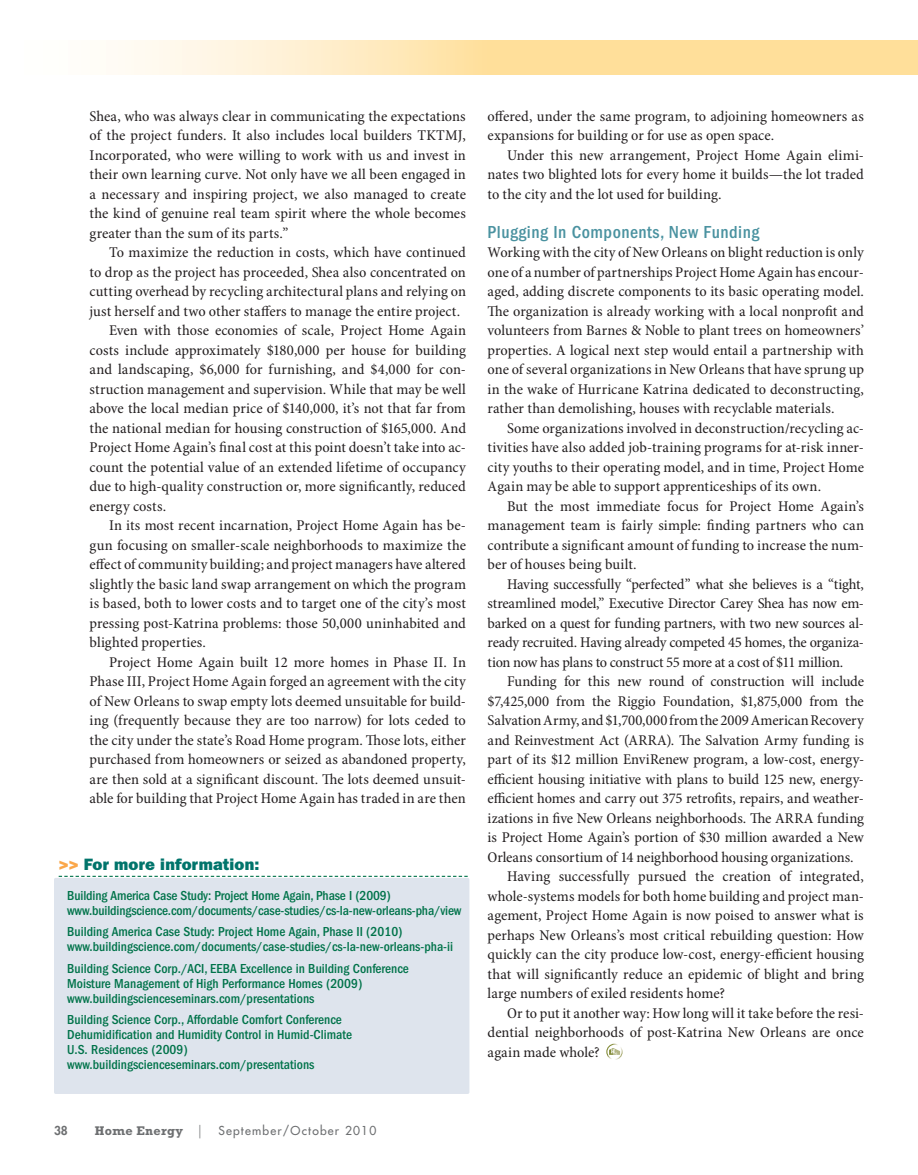
<style>
.page{position:relative;width:918px;height:1175px;background:#fff}
.page>*{position:absolute;margin:0;border:0;box-sizing:border-box;transform-origin:0 0}
.t1{font:500 condensed 18px "ITC Franklin Gothic Std";letter-spacing:.025em;color:#4a92a0}
.t2{font:16.5px "ITC Franklin Gothic Std Hvy";letter-spacing:.01em;color:#00746b}
.t3{font:condensed 15px/19.5px "Minion Pro";color:#231f20;text-align:justify;scale:1.06 1}
.t4{font:500 condensed 13.5px/15px "ITC Franklin Gothic Std";color:#00734a}
.t5{font:700 12.75px "Rockwell Std";letter-spacing:.025em;color:#6d6f71}
.t6{font:500 12px "Futura Std";letter-spacing:.1em;color:#6d6f71}
.t7{font:800 12px "Futura Std";color:#6d6f71}
.s1{color:#faa74a}
.s2{font-family:"Serifa Std";font-weight:300;font-size:13.5px}
</style>
<div class="page">
<div style="left:54px;top:878px;width:415px;height:216px;background:#dee4ed;border-radius:2px"></div>
<svg style="left:59px;top:875px;width:409px;height:2px"></svg>
<svg style="left:118px;top:40px;width:800px;height:35px;background:#ffe6b2"></svg>
<svg style="left:609px;top:1048px;width:11px;height:6px"></svg>
<div style="left:606px;top:1043px;width:17px;height:17px;border:1px solid #fff;border-radius:50%"></div>
<p class="t3" style="left:90px;top:107px;width:357px">Shea, who was always clear in communicating the expectations of the project funders. It also includes local builders TKTMJ, Incorporated, who were willing to work with us and invest in their own learning curve. Not only have we all been engaged in a necessary and inspiring project, we also managed to create the kind of genuine real team spirit where the whole becomes greater than the sum of its parts.”</p>
<p class="t3" style="left:109px;top:243px;width:338px">To maximize the reduction in costs, which have continued</p>
<p class="t3" style="left:90px;top:263px;width:357px">to drop as the project has proceeded, Shea also concentrated on</p>
<p class="t3" style="left:90px;top:282px;width:357px">cutting overhead by recycling architectural plans and relying on</p>
<p class="t3" style="left:90px;top:302px;width:351px">just herself and two other staffers to manage the entire project.</p>
<p class="t3" style="left:109px;top:321px;width:338px">Even with those economies of scale, Project Home Again</p>
<p class="t3" style="left:90px;top:341px;width:357px">costs include approximately $180,000 per house for building</p>
<p class="t3" style="left:90px;top:360px;width:357px">and landscaping, $6,000 for furnishing, and $4,000 for con-</p>
<p class="t3" style="left:90px;top:380px;width:357px">struction management and supervision. While that may be well</p>
<p class="t3" style="left:90px;top:399px;width:357px">above the local median price of $140,000, it’s not that far from</p>
<p class="t3" style="left:90px;top:419px;width:357px">the national median for housing construction of $165,000. And</p>
<p class="t3" style="left:90px;top:438px;width:357px">Project Home Again’s final cost at this point doesn’t take into ac-</p>
<p class="t3" style="left:90px;top:458px;width:357px">count the potential value of an extended lifetime of occupancy</p>
<p class="t3" style="left:90px;top:477px;width:357px">due to high-quality construction or, more significantly, reduced</p>
<p class="t3" style="left:90px;top:497px;width:74px">energy costs.</p>
<p class="t3" style="left:109px;top:516px;width:338px">In its most recent incarnation, Project Home Again has be-</p>
<p class="t3" style="left:90px;top:536px;width:357px">gun focusing on smaller-scale neighborhoods to maximize the</p>
<p class="t3" style="left:90px;top:555px;width:357px">effect of community building; and project managers have altered</p>
<p class="t3" style="left:90px;top:575px;width:357px">slightly the basic land swap arrangement on which the program</p>
<p class="t3" style="left:90px;top:594px;width:357px">is based, both to lower costs and to target one of the city’s most</p>
<p class="t3" style="left:90px;top:614px;width:357px">pressing post-Katrina problems: those 50,000 uninhabited and</p>
<p class="t3" style="left:90px;top:633px;width:111px">blighted properties.</p>
<p class="t3" style="left:109px;top:653px;width:338px">Project Home Again built 12 more homes in Phase II. In</p>
<p class="t3" style="left:90px;top:672px;width:357px">Phase III, Project Home Again forged an agreement with the city</p>
<p class="t3" style="left:90px;top:692px;width:357px">of New Orleans to swap empty lots deemed unsuitable for build-</p>
<p class="t3" style="left:90px;top:711px;width:357px">ing (frequently because they are too narrow) for lots ceded to</p>
<p class="t3" style="left:90px;top:731px;width:357px">the city under the state’s Road Home program. Those lots, either</p>
<p class="t3" style="left:90px;top:750px;width:357px">purchased from homeowners or seized as abandoned property,</p>
<p class="t3" style="left:90px;top:770px;width:357px">are then sold at a significant discount. The lots deemed unsuit-</p>
<p class="t3" style="left:90px;top:789px;width:356px">able for building that Project Home Again has traded in are then</p>
<p class="t2" style="left:59px;top:854px;width:202px"><span class="s1">&gt;&gt;</span> For more information:</p>
<p class="t4" style="left:67px;top:888px;width:396px">Building America Case Study: Project Home Again, Phase I (2009) www.buildingscience.com/documents/case-studies/cs-la-new-orleans-pha/view</p>
<p class="t4" style="left:67px;top:924px;width:388px">Building America Case Study: Project Home Again, Phase II (2010) www.buildingscience.com/documents/case-studies/cs-la-new-orleans-pha-ii</p>
<p class="t4" style="left:67px;top:961px;width:343px">Building Science Corp./ACI, EEBA Excellence in Building Conference<br>Moisture Management of High Performance Homes (2009) www.buildingscienceseminars.com/presentations</p>
<p class="t4" style="left:67px;top:1012px;width:286px">Building Science Corp., Affordable Comfort Conference Dehumidification and Humidity Control in Humid-Climate U.S. Residences (2009) www.buildingscienceseminars.com/presentations</p>
<p class="t7" style="left:54px;top:1122px;width:15px">38</p>
<p class="t5" style="left:95px;top:1122px;width:108px">Home Energy <span class="s2">|</span></p>
<p class="t6" style="left:218px;top:1122px;width:160px">September/October 2010</p>
<p class="t3" style="left:488px;top:107px;width:357px">offered, under the same program, to adjoining homeowners as expansions for building or for use as open space.</p>
<p class="t3" style="left:488px;top:146px;width:357px;text-indent:19px">Under this new arrangement, Project Home Again elimi&shy;nates two blighted lots for every home it builds—the lot traded to the city and the lot used for building.</p>
<p class="t1" style="left:488px;top:221px;width:273px">Plugging In Components, New Funding</p>
<p class="t3" style="left:488px;top:243px;width:357px">Working with the city of New Orleans on blight reduction is only one of a number of partnerships Project Home Again has encour&shy;aged, adding discrete components to its basic operating model.<br>The organization is already working with a local nonprofit and volunteers from Barnes &amp; Noble to plant trees on homeowners’ properties. A logical next step would entail a partnership with one of several organizations in New Orleans that have sprung up in the wake of Hurricane Katrina dedicated to deconstructing, rather than demolishing, houses with recyclable materials.</p>
<p class="t3" style="left:488px;top:419px;width:357px;text-indent:19px">Some organizations involved in deconstruction/recycling ac&shy;tivities have also added job-training programs for at-risk inner&shy;city youths to their operating model, and in time, Project Home Again may be able to support apprenticeships of its own.</p>
<p class="t3" style="left:488px;top:497px;width:357px;text-indent:19px">But the most immediate focus for Project Home Again’s management team is fairly simple: finding partners who can contribute a significant amount of funding to increase the num&shy;ber of houses being built.</p>
<p class="t3" style="left:488px;top:575px;width:357px;text-indent:19px">Having successfully “perfected” what she believes is a “tight, streamlined model,” Executive Director Carey Shea has now em&shy;barked on a quest for funding partners, with two new sources al&shy;ready recruited. Having already competed 45 homes, the organiza&shy;tion now has plans to construct 55 more at a cost of $11 million.</p>
<p class="t3" style="left:507px;top:672px;width:338px">Funding for this new round of construction will include</p>
<p class="t3" style="left:488px;top:692px;width:357px">$7,425,000 from the Riggio Foundation, $1,875,000 from the</p>
<p class="t3" style="left:488px;top:711px;width:357px">Salvation Army, and $1,700,000 from the 2009 American Recovery</p>
<p class="t3" style="left:488px;top:731px;width:357px">and Reinvestment Act (ARRA). The Salvation Army funding is</p>
<p class="t3" style="left:488px;top:750px;width:357px">part of its $12 million EnviRenew program, a low-cost, energy-</p>
<p class="t3" style="left:488px;top:770px;width:357px">efficient housing initiative with plans to build 125 new, energy-</p>
<p class="t3" style="left:488px;top:789px;width:357px">efficient homes and carry out 375 retrofits, repairs, and weather-</p>
<p class="t3" style="left:488px;top:809px;width:357px">izations in five New Orleans neighborhoods. The ARRA funding</p>
<p class="t3" style="left:488px;top:828px;width:357px">is Project Home Again’s portion of $30 million awarded a New</p>
<p class="t3" style="left:488px;top:848px;width:347px">Orleans consortium of 14 neighborhood housing organizations.</p>
<p class="t3" style="left:507px;top:867px;width:338px">Having successfully pursued the creation of integrated,</p>
<p class="t3" style="left:488px;top:887px;width:357px">whole-systems models for both home building and project man-</p>
<p class="t3" style="left:488px;top:906px;width:356px">agement, Project Home Again is now poised to answer what is</p>
<p class="t3" style="left:488px;top:926px;width:357px">perhaps New Orleans’s most critical rebuilding question: How</p>
<p class="t3" style="left:488px;top:945px;width:357px">quickly can the city produce low-cost, energy-efficient housing</p>
<p class="t3" style="left:488px;top:965px;width:357px">that will significantly reduce an epidemic of blight and bring</p>
<p class="t3" style="left:488px;top:984px;width:226px">large numbers of exiled residents home?</p>
<p class="t3" style="left:507px;top:1004px;width:338px">Or to put it another way: How long will it take before the resi-</p>
<p class="t3" style="left:488px;top:1023px;width:356px">dential neighborhoods of post-Katrina New Orleans are once</p>
<p class="t3" style="left:488px;top:1043px;width:107px">again made whole?</p>
</div>
